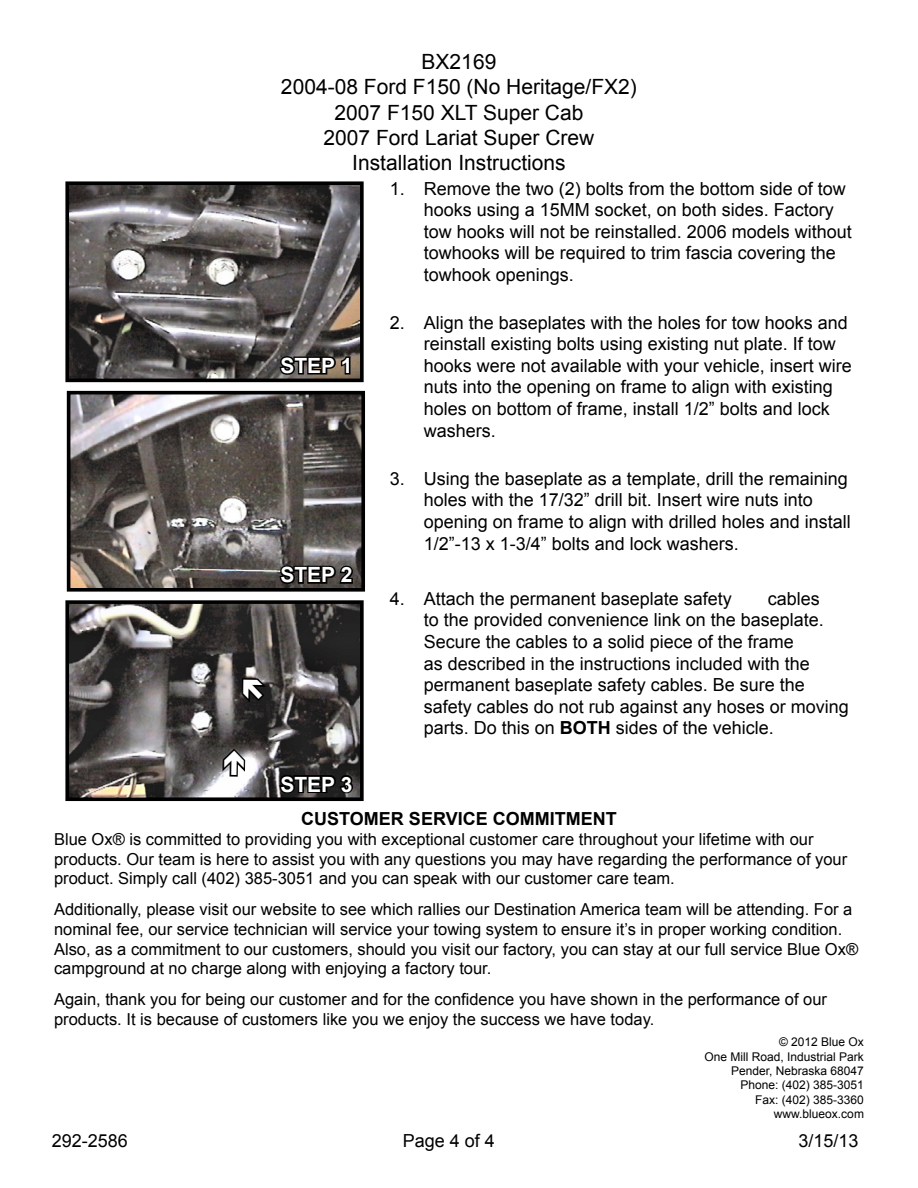
<style>
.page{position:relative;width:918px;height:1188px;background:#fff}
.page>*{position:absolute;margin:0;border:0;box-sizing:border-box;transform-origin:0 0}
.t1{font:21px/25.2px "Arial";color:#000;text-align:center}
.t2{font:700 21px "Arial";color:#fff}
.t3{font:18px/21.6px "Arial";color:#000}
.t4{font:700 18px "Arial";color:#000}
.t5{font:16.5px/19.8px "Arial";color:#000}
.t6{font:12px/14.4px "Arial";color:#000;text-align:right}
.s1{font-weight:700}
</style>
<div class="page">
<img style="left:70px;top:186px;width:289px;height:191px">
<div style="left:65px;top:181px;width:299px;height:201px;border:4px solid #000"></div>
<img style="left:72px;top:396px;width:288px;height:191px">
<div style="left:67px;top:391px;width:298px;height:201px;border:4px solid #000"></div>
<img style="left:70px;top:605px;width:289px;height:191px">
<div style="left:65px;top:600px;width:299px;height:201px;border:4px solid #000"></div>
<svg style="left:278px;top:354px;width:74px;height:22px;background:#312d28"></svg>
<svg style="left:278px;top:563px;width:77px;height:23px;background:#252221"></svg>
<svg style="left:278px;top:772px;width:77px;height:23px;background:#171717"></svg>
<svg style="left:220px;top:747px;width:28px;height:31px"></svg>
<svg style="left:240px;top:676px;width:30px;height:30px"></svg>
<p class="t1" style="left:281px;top:50px;width:357px">BX2169<br>2004-08 Ford F150 (No Heritage/FX2)<br>2007 F150 XLT Super Cab<br>2007 Ford Lariat Super Crew<br>Installation Instructions</p>
<p class="t2" style="left:280px;top:352px;width:73px">STEP 1</p>
<p class="t2" style="left:280px;top:561px;width:73px">STEP 2</p>
<p class="t2" style="left:280px;top:770px;width:73px">STEP 3</p>
<p class="t3" style="left:424px;top:178px;width:430px;text-indent:-34px">1. Remove the two (2) bolts from the bottom side of tow hooks using a 15MM socket, on both sides. Factory tow hooks will not be reinstalled. 2006 models without towhooks will be required to trim fascia covering the towhook openings.</p>
<p class="t3" style="left:424px;top:312px;width:430px;text-indent:-34px">2. Align the baseplates with the holes for tow hooks and reinstall existing bolts using existing nut plate. If tow hooks were not available with your vehicle, insert wire nuts into the opening on frame to align with existing holes on bottom of frame, install 1/2” bolts and lock washers.</p>
<p class="t3" style="left:424px;top:468px;width:429px;text-indent:-34px">3. Using the baseplate as a template, drill the remaining holes with the 17/32” drill bit. Insert wire nuts into opening on frame to align with drilled holes and install 1/2”-13 x 1-3/4” bolts and lock washers.</p>
<p class="t3" style="left:390px;top:588px;width:343px">4. Attach the permanent baseplate safety</p>
<p class="t3" style="left:424px;top:588px;width:427px;text-indent:344px">cables<br>to the provided convenience link on the baseplate.<br>Secure the cables to a solid piece of the frame<br>as described in the instructions included with the permanent baseplate safety cables. Be sure the safety cables do not rub against any hoses or moving parts. Do this on <span class="s1">BOTH</span> sides of the vehicle.</p>
<p class="t4" style="left:301px;top:807px;width:317px">CUSTOMER SERVICE COMMITMENT</p>
<p class="t5" style="left:54px;top:829px;width:795px">Blue Ox® is committed to providing you with exceptional customer care throughout your lifetime with our products. Our team is here to assist you with any questions you may have regarding the performance of your product. Simply call (402) 385-3051 and you can speak with our customer care team.</p>
<p class="t5" style="left:54px;top:900px;width:806px">Additionally, please visit our website to see which rallies our Destination America team will be attending. For a nominal fee, our service technician will service your towing system to ensure it’s in proper working condition.<br>Also, as a commitment to our customers, should you visit our factory, you can stay at our full service Blue Ox® campground at no charge along with enjoying a factory tour.</p>
<p class="t5" style="left:54px;top:990px;width:775px">Again, thank you for being our customer and for the confidence you have shown in the performance of our products. It is because of customers like you we enjoy the success we have today.</p>
<p class="t6" style="left:705px;top:1035px;width:161px">© 2012 Blue Ox<br>One Mill Road, Industrial Park<br>Pender, Nebraska 68047<br>Phone: (402) 385-3051<br>Fax: (402) 385-3360 www.blueox.com</p>
<p class="t3" style="left:52px;top:1130px;width:78px">292-2586</p>
<p class="t3" style="left:403px;top:1130px;width:94px">Page 4 of 4</p>
<p class="t3" style="left:798px;top:1130px;width:62px">3/15/13</p>
</div>
